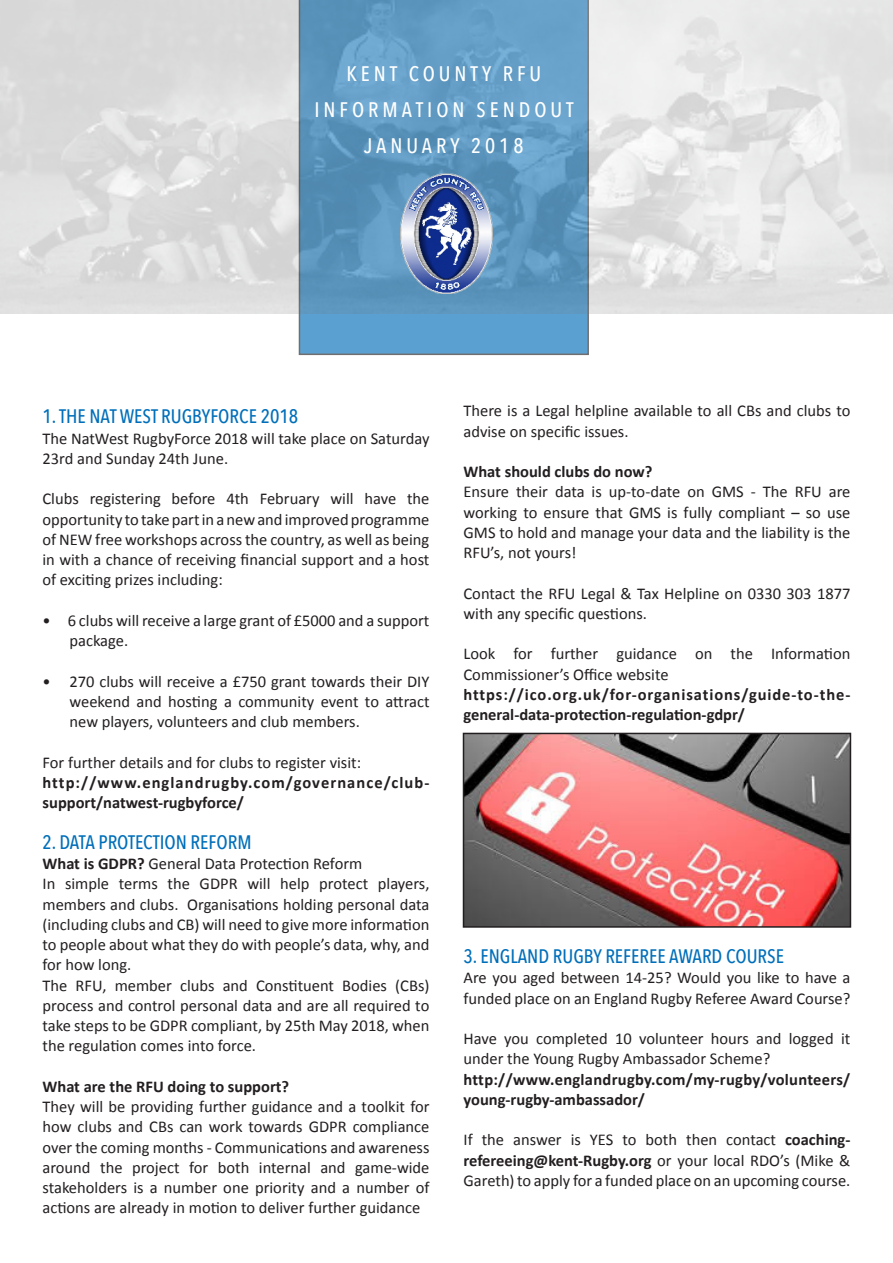
<style>
.page{position:relative;width:893px;height:1263px;background:#fff}
.page>*{position:absolute;margin:0;border:0;box-sizing:border-box;transform-origin:0 0}
.t1{font:500 21px/36px "Avenir Next Condensed";letter-spacing:.19em;color:#fff;text-align:center}
.t2{font:500 19.5px "Avenir Next Condensed";color:#006fba}
.t3{font:16.5px/20.2px "Calibri";color:#231f20}
.t4{font:700 16.5px/20.2px "Calibri";color:#231f20}
.t5{font:700 16.5px/20.2px "Calibri";letter-spacing:.04em;color:#231f20}
.t6{font:700 16.5px/20.2px "Calibri";letter-spacing:.06em;color:#231f20}
.s1{font-weight:700}
</style>
<div class="page">
<div style="left:299px;top:314px;width:290px;height:41px;background:#5aa1d2"></div>
<img style="left:0;top:0;width:893px;height:314px">
<img style="left:401px;top:173px;width:91px;height:120px">
<img style="left:466px;top:736px;width:382px;height:189px">
<div style="left:463px;top:733px;width:388px;height:195px;border:2px solid #231f20"></div>
<p class="t1" style="left:314px;top:56px;width:261px">KENT COUNTY RFU<br>INFORMATION SENDOUT<br>JANUARY 2018</p>
<p class="t2" style="left:43px;top:405px;width:257px">1. THE NAT WEST RUGBYFORCE 2018</p>
<p class="t3" style="left:43px;top:428px;width:388px">The NatWest RugbyForce 2018 will take place on Saturday<br>23rd and Sunday 24th June.</p>
<p class="t3" style="left:43px;top:489px;width:388px;text-align:justify">Clubs registering before 4th February will have the opportunity to take part in a new and improved programme of NEW free workshops across the country, as well as being in with a chance of receiving financial support and a host of exciting prizes including:</p>
<p class="t3" style="left:70px;top:610px;width:361px;text-indent:-27px">• 6 clubs will receive a large grant of £5000 and a support package.</p>
<p class="t3" style="left:70px;top:671px;width:361px;text-align:justify;text-indent:-27px">• 270 clubs will receive a £750 grant towards their DIY weekend and hosting a community event to attract new players, volunteers and club members.</p>
<p class="t3" style="left:43px;top:752px;width:320px">For further details and for clubs to register visit:</p>
<p class="t6" style="left:43px;top:772px;width:388px">http://www.englandrugby.com/governance/club&shy;support/natwest-rugbyforce/</p>
<p class="t2" style="left:43px;top:830px;width:211px">2. DATA PROTECTION REFORM</p>
<p class="t3" style="left:43px;top:853px;width:388px"><span class="s1">What is GDPR?</span> General Data Protection Reform<br>In simple terms the GDPR will help protect players, members and clubs. Organisations holding personal data (including clubs and CB) will need to give more information to people about what they do with people’s data, why, and for how long.<br>The RFU, member clubs and Constituent Bodies (CBs) process and control personal data and are all required to take steps to be GDPR compliant, by 25th May 2018, when the regulation comes into force.</p>
<p class="t4" style="left:43px;top:1076px;width:248px">What are the RFU doing to support?</p>
<p class="t3" style="left:43px;top:1096px;width:388px;text-align:justify">They will be providing further guidance and a toolkit for how clubs and CBs can work towards GDPR compliance over the coming months - Communications and awareness around the project for both internal and game-wide stakeholders is a number one priority and a number of actions are already in motion to deliver further guidance</p>
<p class="t3" style="left:463px;top:401px;width:388px">There is a Legal helpline available to all CBs and clubs to advise on specific issues.</p>
<p class="t4" style="left:463px;top:461px;width:191px">What should clubs do now?</p>
<p class="t3" style="left:463px;top:482px;width:388px;text-align:justify">Ensure their data is up-to-date on GMS - The RFU are working to ensure that GMS is fully compliant – so use GMS to hold and manage your data and the liability is the RFU’s, not yours!</p>
<p class="t3" style="left:463px;top:583px;width:388px">Contact the RFU Legal &amp; Tax Helpline on 0330 303 1877 with any specific questions.</p>
<p class="t3" style="left:463px;top:644px;width:388px">Look for further guidance on the Information<br>Commissioner’s Office website</p>
<p class="t5" style="left:463px;top:684px;width:388px">https://ico.org.uk/for-organisations/guide-to-the&shy;general-data-protection-regulation-gdpr/</p>
<p class="t2" style="left:463px;top:944px;width:322px">3. ENGLAND RUGBY REFEREE AWARD COURSE</p>
<p class="t3" style="left:463px;top:968px;width:388px">Are you aged between 14-25? Would you like to have a funded place on an England Rugby Referee Award Course?</p>
<p class="t3" style="left:463px;top:1029px;width:388px">Have you completed 10 volunteer hours and logged it under the Young Rugby Ambassador Scheme?</p>
<p class="t4" style="left:463px;top:1069px;width:388px">http://www.englandrugby.com/my-rugby/volunteers/ young-rugby-ambassador/</p>
<p class="t3" style="left:463px;top:1130px;width:388px;text-align:justify">If the answer is YES to both then contact <span class="s1">coaching&shy;refereeing@kent-Rugby.org</span> or your local RDO’s (Mike &amp; Gareth) to apply for a funded place on an upcoming course.</p>
</div>
